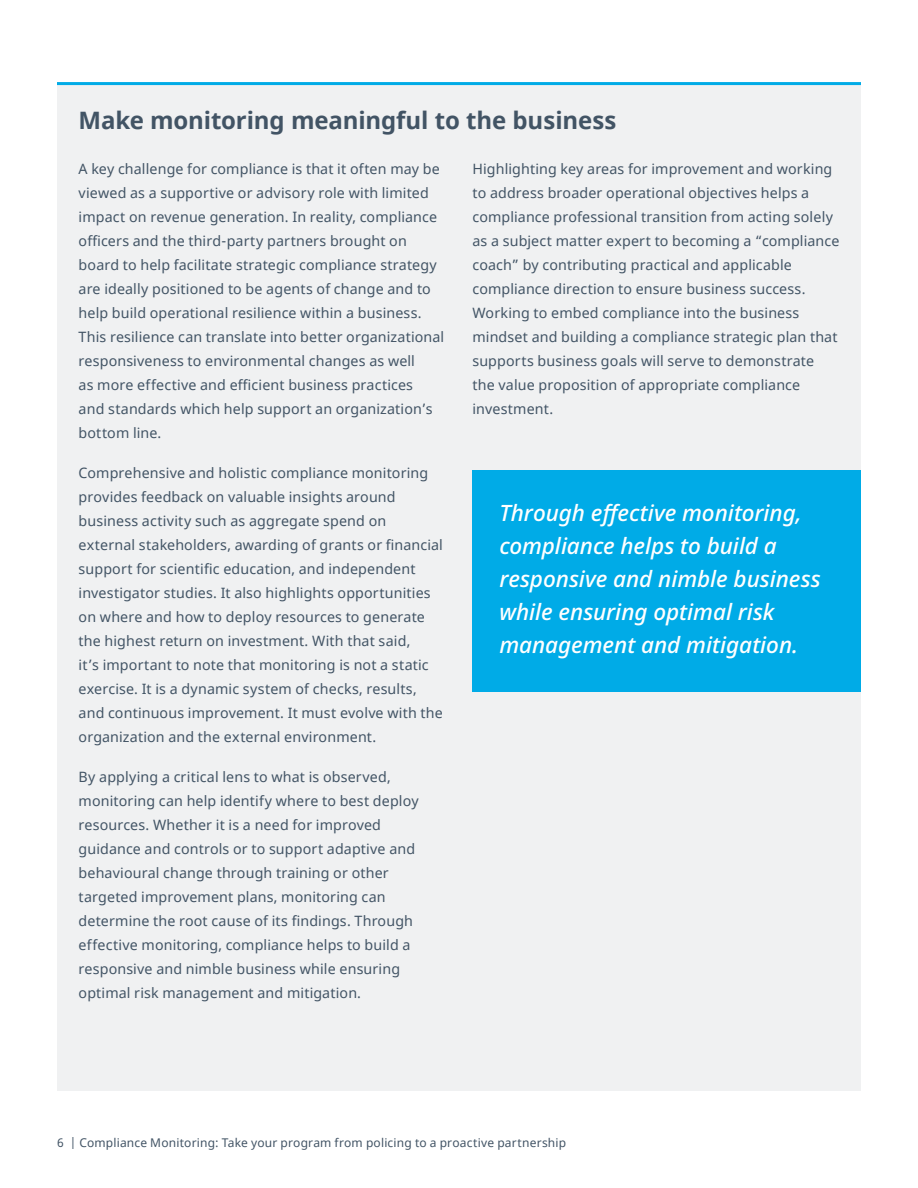
<style>
.page{position:relative;width:918px;height:1188px;background:#fff}
.page>*{position:absolute;margin:0;border:0;box-sizing:border-box;transform-origin:0 0}
.Body_copy_-_Space{font:700 24px "Noto Sans";letter-spacing:-.005em;color:#425465}
.Callout_body_copy{font:italic 500 22.5px/33px "Noto Sans";letter-spacing:-.005em;color:#fff}
.Body_copy_-_Space-2{font:14.25px/24px "Noto Sans";letter-spacing:.01em;color:#425465}
.t1{font:12px "Noto Sans";letter-spacing:.015em;color:#425465}
</style>
<div class="page">
<div style="left:57px;top:82px;width:804px;height:1009px;background:#f0f1f2"></div>
<hr style="left:57px;top:82px;width:804px;height:3px;background:#00abe7">
<div style="left:472px;top:470px;width:389px;height:222px;background:#00abe7"></div>
<p class="Body_copy_-_Space" style="left:79px;top:104px;width:539px">Make monitoring meaningful to the business</p>
<p class="Body_copy_-_Space-2" style="left:79px;top:157px;width:367px">A key challenge for compliance is that it often may be viewed as a supportive or advisory role with limited impact on revenue generation. In reality, compliance officers and the third-party partners brought on board to help facilitate strategic compliance strategy are ideally positioned to be agents of change and to help build operational resilience within a business.<br>This resilience can translate into better organizational responsiveness to environmental changes as well<br>as more effective and efficient business practices<br>and standards which help support an organization’s bottom line.</p>
<p class="Body_copy_-_Space-2" style="left:79px;top:461px;width:366px">Comprehensive and holistic compliance monitoring provides feedback on valuable insights around business activity such as aggregate spend on external stakeholders, awarding of grants or financial support for scientific education, and independent investigator studies. It also highlights opportunities on where and how to deploy resources to generate the highest return on investment. With that said,<br>it’s important to note that monitoring is not a static exercise. It is a dynamic system of checks, results, and continuous improvement. It must evolve with the organization and the external environment.</p>
<p class="Body_copy_-_Space-2" style="left:79px;top:765px;width:342px">By applying a critical lens to what is observed, monitoring can help identify where to best deploy resources. Whether it is a need for improved guidance and controls or to support adaptive and behavioural change through training or other targeted improvement plans, monitoring can determine the root cause of its findings. Through effective monitoring, compliance helps to build a responsive and nimble business while ensuring optimal risk management and mitigation.</p>
<p class="Body_copy_-_Space-2" style="left:472px;top:157px;width:368px">Highlighting key areas for improvement and working to address broader operational objectives helps a compliance professional transition from acting solely as a subject matter expert to becoming a “compliance coach” by contributing practical and applicable compliance direction to ensure business success.<br>Working to embed compliance into the business mindset and building a compliance strategic plan that supports business goals will serve to demonstrate the value proposition of appropriate compliance investment.</p>
<p class="Callout_body_copy" style="left:499px;top:497px;width:323px">Through effective monitoring, compliance helps to build a responsive and nimble business while ensuring optimal risk management and mitigation.</p>
<p class="t1" style="left:57px;top:1135px;width:511px">6 | Compliance Monitoring: Take your program from policing to a proactive partnership</p>
</div>
